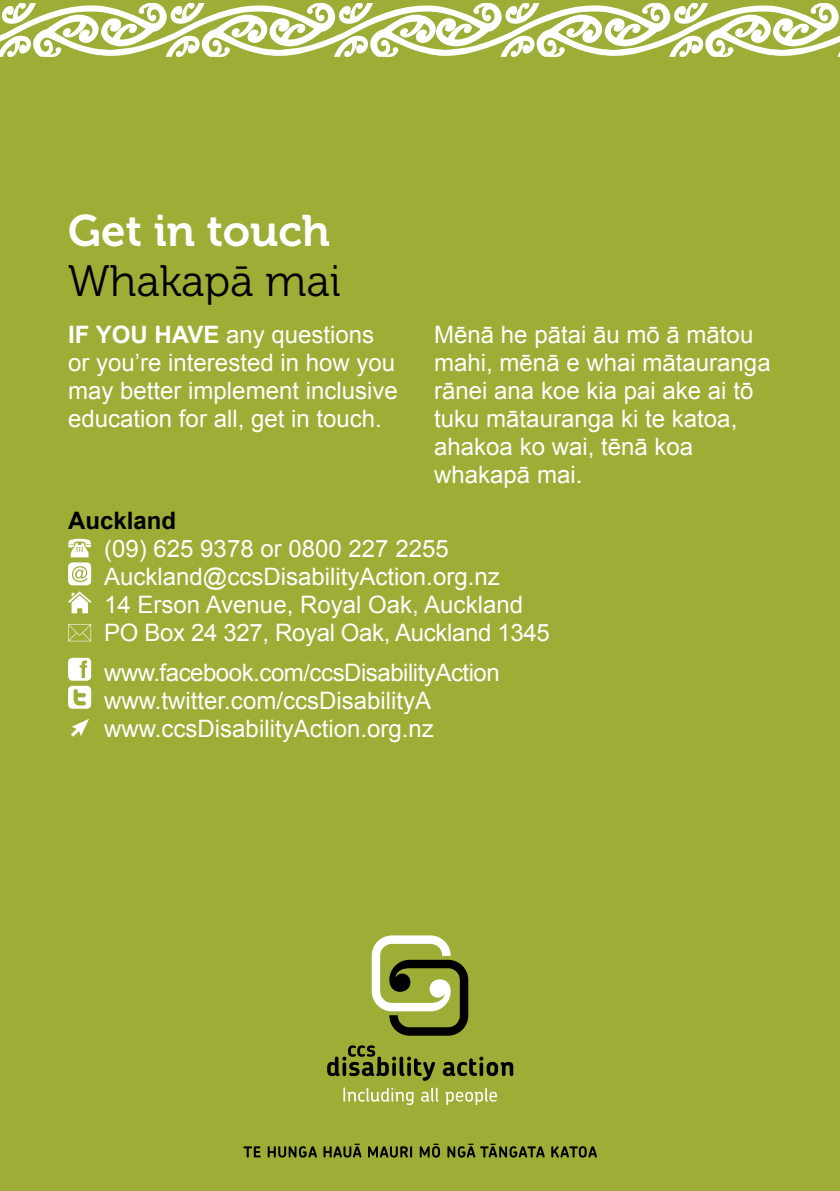
<style>
.page{position:relative;width:840px;height:1191px;background:#fff}
.page>*{position:absolute;margin:0;border:0;box-sizing:border-box;transform-origin:0 0}
.t1{font:44px "Museo 700";color:#fff}
.t2{font:44px "Museo 300";color:#000}
.t3{font:24px/28px "Arial";color:#fff}
.t4{font:700 24px "Arial";color:#000}
.s1{font-weight:700}
</style>
<div class="page">
<div style="left:0;top:0;width:839px;height:1191px;background:#9dad35"></div>
<svg style="left:327px;top:935px;width:186px;height:170px"></svg>
<svg style="left:243px;top:1146px;width:17px;height:11px"></svg>
<svg style="left:267px;top:1146px;width:50px;height:11px"></svg>
<svg style="left:551px;top:1146px;width:45px;height:11px"></svg>
<svg style="left:368px;top:1146px;width:44px;height:11px"></svg>
<svg style="left:323px;top:1143px;width:38px;height:14px"></svg>
<svg style="left:419px;top:1143px;width:21px;height:14px"></svg>
<svg style="left:447px;top:1143px;width:97px;height:14px"></svg>
<svg style="left:0;top:3px;width:839px;height:54px"></svg>
<svg style="left:68px;top:539px;width:23px;height:18px"></svg>
<div style="left:68px;top:562px;width:23px;height:23px;background:#fff;border-radius:4px"></div>
<svg style="left:72px;top:566px;width:16px;height:16px"></svg>
<svg style="left:68px;top:591px;width:23px;height:22px"></svg>
<svg style="left:68px;top:624px;width:23px;height:17px"></svg>
<div style="left:68px;top:658px;width:23px;height:22px;background:#fff;border-radius:4px"></div>
<svg style="left:80px;top:660px;width:7px;height:18px"></svg>
<div style="left:68px;top:686px;width:23px;height:22px;background:#fff;border-radius:4px"></div>
<svg style="left:73px;top:689px;width:13px;height:16px"></svg>
<svg style="left:71px;top:719px;width:18px;height:18px"></svg>
<h1 class="t1" style="left:68px;top:206px;width:263px">Get in touch</h1>
<h1 class="t2" style="left:68px;top:257px;width:274px">Whakapā mai</h1>
<p class="t3" style="left:68px;top:320px;width:331px"><span class="s1">IF YOU HAVE</span> any questions or you’re interested in how you may better implement inclusive education for all, get in touch.</p>
<p class="t3" style="left:434px;top:320px;width:338px">Mēnā he pātai āu mō ā mātou mahi, mēnā e whai mātauranga rānei ana koe kia pai ake ai tō tuku mātauranga ki te katoa, ahakoa ko wai, tēnā koa whakapā mai.</p>
<p class="t4" style="left:68px;top:505px;width:110px">Auckland</p>
<p class="t3" style="left:104px;top:535px;width:447px">(09) 625 9378 or 0800 227 2255<br>Auckland@ccsDisabilityAction.org.nz<br>14 Erson Avenue, Royal Oak, Auckland PO Box 24 327, Royal Oak, Auckland 1345</p>
<p class="t3" style="left:104px;top:658px;width:397px">www.facebook.com/ccsDisabilityAction www.twitter.com/ccsDisabilityA www.ccsDisabilityAction.org.nz</p>
</div>
